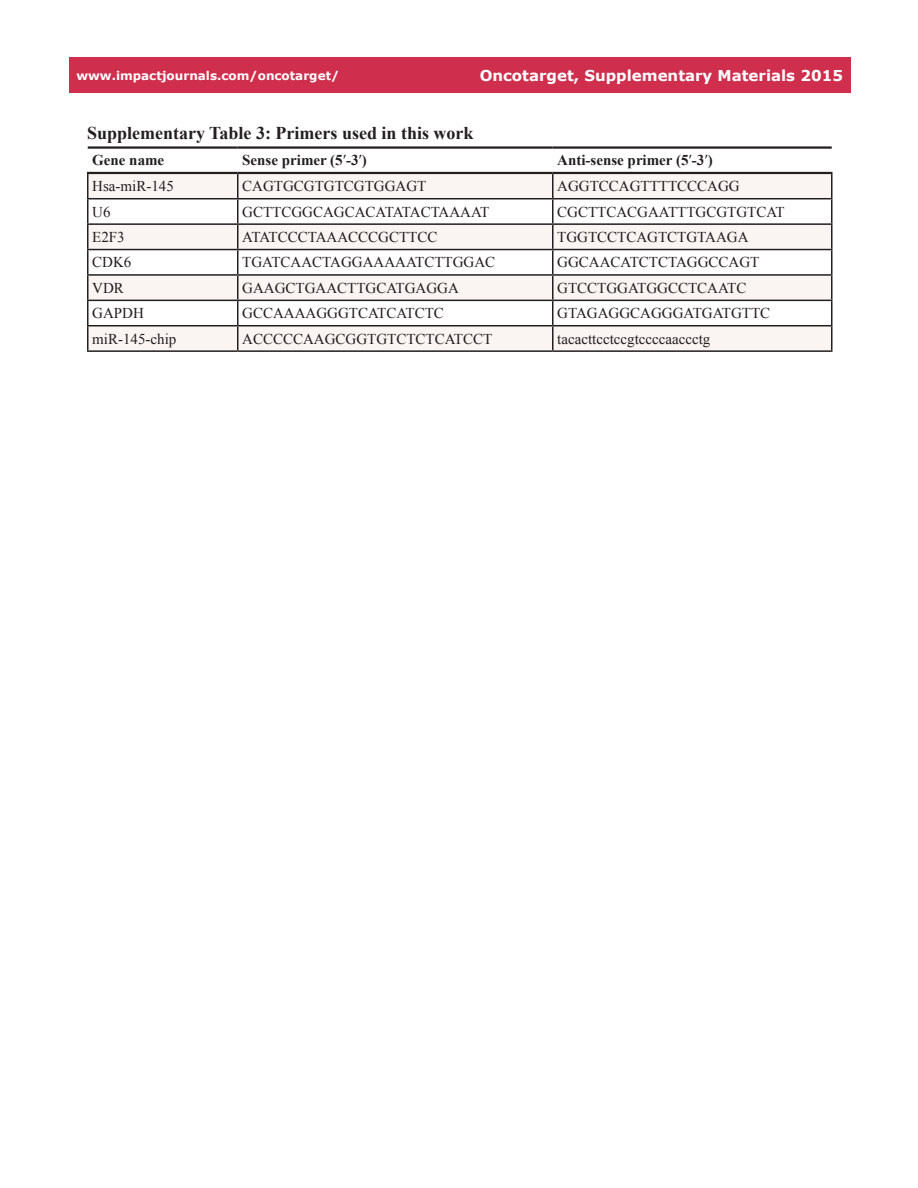
<style>
.page{position:relative;width:918px;height:1188px;background:#fff}
.page>*{position:absolute;margin:0;border:0;box-sizing:border-box;transform-origin:0 0}
.TableTitle{font:700 18px "Times New Roman";color:#231f20}
.TableText{font:15px "Times New Roman";color:#231f20}
.Table_head{font:700 15px "Times New Roman";color:#231f20}
.t1{font:700 15px "Verdana";color:#fff}
.t2{font:700 12px "Verdana";color:#fff}
.s1{font-weight:400}
</style>
<div class="page">
<div style="left:69px;top:57px;width:781px;height:36px;background:#cf2e4c"></div>
<hr style="left:88px;top:146px;width:150px;height:3px;background:#231f20">
<hr style="left:238px;top:146px;width:315px;height:3px;background:#231f20">
<hr style="left:553px;top:146px;width:279px;height:3px;background:#231f20">
<svg style="left:87px;top:148px;width:745px;height:202px"></svg>
<hr style="left:87px;top:350px;width:151px;height:2px;background:#231f20">
<hr style="left:238px;top:350px;width:315px;height:2px;background:#231f20">
<hr style="left:553px;top:350px;width:279px;height:2px;background:#231f20">
<p class="t2" style="left:76px;top:67px;width:264px">www.impactjournals.com/oncotarget/</p>
<p class="t1" style="left:480px;top:65px;width:365px">Oncotarget, Supplementary Materials 2015</p>
<p class="TableTitle" style="left:87px;top:120px;width:388px">Supplementary Table 3: Primers used in this work</p>
<p class="Table_head" style="left:92px;top:150px;width:74px">Gene name</p>
<p class="Table_head" style="left:242px;top:150px;width:126px">Sense primer (5<span class="s1">′</span>-3<span class="s1">′</span>)</p>
<p class="Table_head" style="left:557px;top:150px;width:157px">Anti-sense primer (5<span class="s1">′</span>-3<span class="s1">′</span>)</p>
<p class="TableText" style="left:92px;top:176px;width:83px">Hsa-miR-145</p>
<p class="TableText" style="left:242px;top:176px;width:186px">CAGTGCGTGTCGTGGAGT</p>
<p class="TableText" style="left:557px;top:176px;width:184px">AGGTCCAGTTTTCCCAGG</p>
<p class="TableText" style="left:92px;top:202px;width:20px">U6</p>
<p class="TableText" style="left:242px;top:202px;width:249px">GCTTCGGCAGCACATATACTAAAAT</p>
<p class="TableText" style="left:557px;top:202px;width:229px">CGCTTCACGAATTTGCGTGTCAT</p>
<p class="TableText" style="left:92px;top:227px;width:34px">E2F3</p>
<p class="TableText" style="left:242px;top:227px;width:197px">ATATCCCTAAACCCGCTTCC</p>
<p class="TableText" style="left:557px;top:227px;width:193px">TGGTCCTCAGTCTGTAAGA</p>
<p class="TableText" style="left:92px;top:252px;width:41px">CDK6</p>
<p class="TableText" style="left:242px;top:252px;width:254px">TGATCAACTAGGAAAAATCTTGGAC</p>
<p class="TableText" style="left:557px;top:252px;width:204px">GGCAACATCTCTAGGCCAGT</p>
<p class="TableText" style="left:92px;top:278px;width:33px">VDR</p>
<p class="TableText" style="left:242px;top:278px;width:218px">GAAGCTGAACTTGCATGAGGA</p>
<p class="TableText" style="left:557px;top:278px;width:191px">GTCCTGGATGGCCTCAATC</p>
<p class="TableText" style="left:92px;top:303px;width:53px">GAPDH</p>
<p class="TableText" style="left:242px;top:303px;width:203px">GCCAAAAGGGTCATCATCTC</p>
<p class="TableText" style="left:557px;top:303px;width:214px">GTAGAGGCAGGGATGATGTTC</p>
<p class="TableText" style="left:92px;top:329px;width:86px">miR-145-chip</p>
<p class="TableText" style="left:242px;top:329px;width:252px">ACCCCCAAGCGGTGTCTCTCATCCT</p>
<p class="TableText" style="left:557px;top:329px;width:155px">tacacttcctccgtccccaaccctg</p>
</div>
